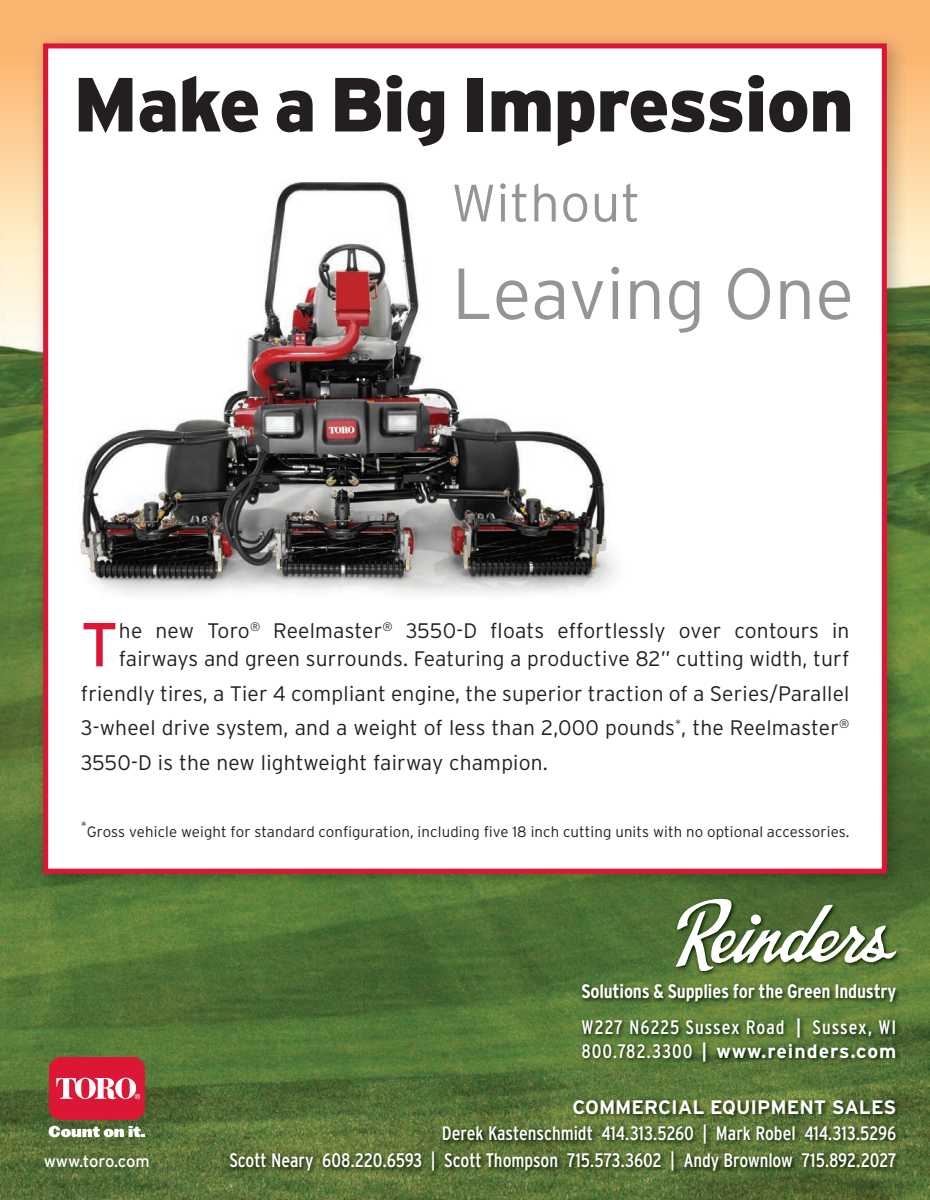
<style>
.page{position:relative;width:930px;height:1200px;background:#fff}
.page>*{position:absolute;margin:0;border:0;box-sizing:border-box;transform-origin:0 0}
.t1{font:900 76.5px "Interstate";letter-spacing:-.015em;color:#231f20}
.t2{font:300 72px "Interstate";color:#939598}
.t3{font:61.95px "Interstate";color:#dc1736}
.t4{font:300 52.5px "Interstate";letter-spacing:.01em;color:#939598}
.t5{font:300 21px/34.3px "Interstate";letter-spacing:.01em;color:#231f20}
.t6{font:condensed 19.5px "Interstate";letter-spacing:-.005em;color:#fff}
.t7{font:700 condensed 19.5px/36px "Interstate";letter-spacing:-.01em;color:#fff}
.t8{font:700 19.5px "Interstate";letter-spacing:.05em;color:#fff}
.t9{font:700 19.5px "Interstate";color:#fff}
.t10{font:16.5px "Interstate";color:#fff}
.t11{font:300 15px "Interstate";letter-spacing:.01em;color:#231f20}
.t12{font:300 12.3px "Interstate";color:#231f20}
.s1{font-weight:400}
.s2{font-weight:400;font-stretch:condensed}
.s3{font-stretch:condensed}
</style>
<div class="page">
<svg style="left:0;top:0;width:930px;height:226px;background:#fbbb78"></svg>
<img style="left:0;top:369px;width:51px;height:831px">
<img style="left:879px;top:369px;width:51px;height:831px">
<img style="left:51px;top:894px;width:569px;height:306px">
<img style="left:620px;top:894px;width:259px;height:2px">
<img style="left:620px;top:1067px;width:259px;height:133px">
<img style="left:0;top:226px;width:33px;height:143px">
<img style="left:907px;top:226px;width:23px;height:143px">
<img style="left:227px;top:1096px;width:675px;height:81px">
<img style="left:33px;top:33px;width:874px;height:861px">
<div style="left:46px;top:46px;width:838px;height:825px;background:#fff"></div>
<div style="left:43px;top:43px;width:844px;height:831px;border:5px solid #dc1736"></div>
<div style="left:49px;top:1057px;width:96px;height:63px;background:#dc1736;border-radius:12px"></div>
<svg style="left:56px;top:1078px;width:84px;height:21px"></svg>
<svg style="left:49px;top:1126px;width:96px;height:11px"></svg>
<img style="left:79px;top:182px;width:536px;height:413px">
<img style="left:579px;top:896px;width:323px;height:171px">
<svg style="left:675px;top:899px;width:222px;height:73px"></svg>
<svg style="left:0;top:0;width:7px;height:7px"></svg>
<svg style="left:0;top:1193px;width:7px;height:7px"></svg>
<svg style="left:923px;top:0;width:7px;height:7px"></svg>
<svg style="left:923px;top:1193px;width:7px;height:7px"></svg>
<h1 class="t1" style="left:73px;top:61px;width:782px">Make a Big Impression</h1>
<h3 class="t4" style="left:451px;top:173px;width:191px">Without</h3>
<h2 class="t2" style="left:452px;top:253px;width:404px">Leaving One</h2>
<h3 class="t3" style="left:81px;top:610px;width:39px">T</h3>
<p class="t5" style="left:119px;top:616px;width:732px;line-height:28.7px">he new Toro<sup>®</sup> Reelmaster<sup>®</sup> 3550-D floats effortlessly over contours in fairways and green surrounds. Featuring a productive 82” cutting width, turf</p>
<p class="t5" style="left:81px;top:676px;width:770px;text-align:justify">friendly tires, a Tier 4 compliant engine, the superior traction of a Series/Parallel 3-wheel drive system, and a weight of less than 2,000 pounds<sup>*</sup>, the Reelmaster<sup>® </sup>3550-D is the new lightweight fairway champion.</p>
<p class="t12" style="left:81px;top:819px;width:8px">*</p>
<p class="t11" style="left:87px;top:824px;width:764px">Gross vehicle weight for standard configuration, including five 18 inch cutting units with no optional accessories.</p>
<p class="t7" style="left:581px;top:973px;width:316px">Solutions &amp; Supplies for the Green Industry<br><span class="s1">W227 N6225 Sussex Road</span> | <span class="s1">Sussex, WI</span></p>
<p class="t8" style="left:581px;top:1040px;width:316px"><span class="s2">800.782.3300</span> <span class="s3">|</span> www.reinders.com</p>
<p class="t9" style="left:573px;top:1096px;width:325px">COMMERCIAL EQUIPMENT SALES</p>
<p class="t6" style="left:442px;top:1123px;width:456px">Derek Kastenschmidt 414.313.5260 | Mark Robel 414.313.5296</p>
<p class="t10" style="left:44px;top:1152px;width:108px">www.toro.com</p>
<p class="t6" style="left:229px;top:1149px;width:669px">Scott Neary 608.220.6593 | Scott Thompson 715.573.3602 | Andy Brownlow 715.892.2027</p>
</div>
